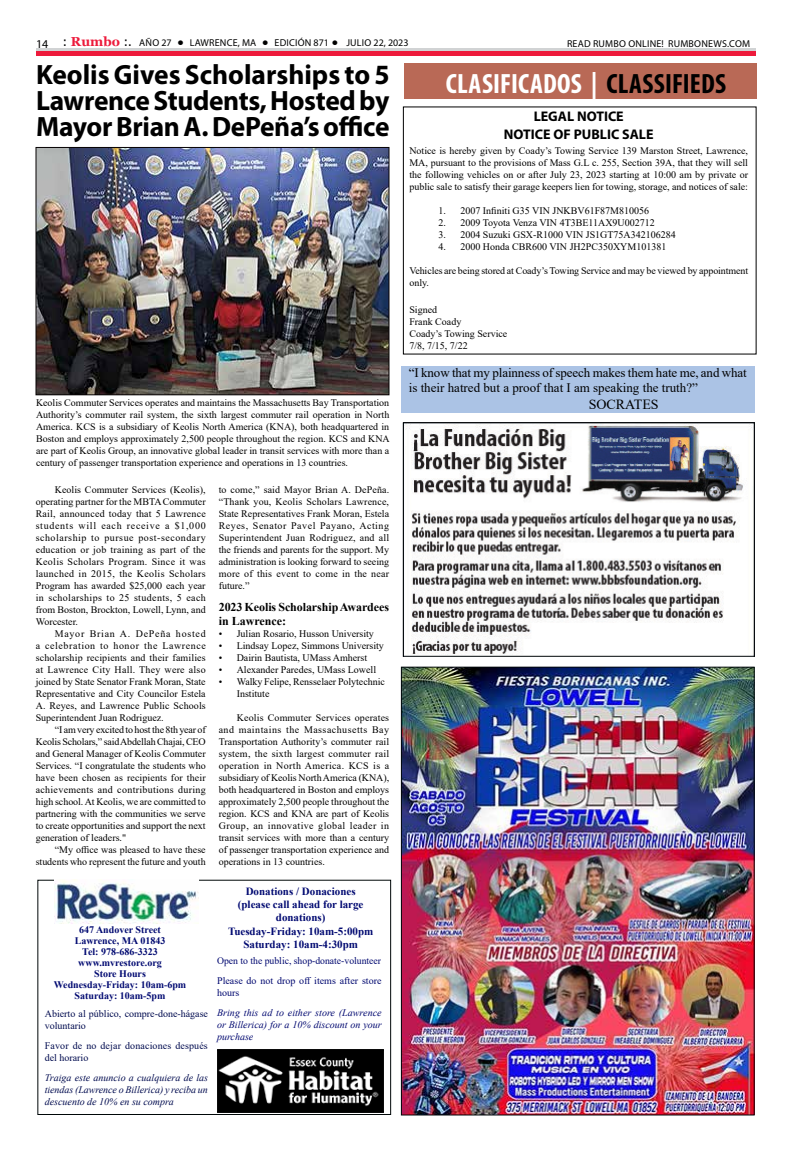
<style>
.page{position:relative;width:792px;height:1152px;background:#fff}
.page>*{position:absolute;margin:0;border:0;box-sizing:border-box;transform-origin:0 0}
.t1{font:700 28px/26px "Myriad Pro";letter-spacing:-.01em;color:#000;text-align:justify}
.t2{font:700 condensed 28px "Myriad Pro";letter-spacing:.01em;color:#fff}
.t3{font:700 14px/18px "Myriad Pro";color:#000;text-align:center}
.t4{font:14px "Times New Roman";color:#000}
.t5{font:13px/15.6px "Times New Roman";letter-spacing:-.005em;color:#000}
.t6{font:700 12px/14.4px "Times New Roman";letter-spacing:-.005em;color:#000}
.t7{font:700 11px/13.2px "Times New Roman";color:#000971;text-align:center}
.t8{font:10px/12px "Times New Roman";color:#000;text-align:justify}
.t9{font:700 10px/11px "Times New Roman";color:#000971;text-align:center}
.t10{font:italic 10px/12px "Times New Roman";letter-spacing:-.005em;color:#000b4f;text-align:justify}
.t11{font:10px/12px "Times New Roman";color:#000b4f}
.t12{font:10px "Myriad Pro";letter-spacing:.02em;color:#000}
.t13{font:10px/20px "Times New Roman";color:#000870}
.t14{font:italic 10px/12px "Times New Roman";color:#000870;text-align:justify}
.s1{font-size:12px}
.s2{font-family:"Tahoma";font-size:12px}
.s3{font-family:"Georgia";font-weight:700;font-size:13px;color:#ed1a3b}
.s4{font-family:"Tahoma";font-weight:700;color:#fff}
.s5{color:#000}
</style>
<div class="page">
<div style="left:36px;top:51px;width:720px;height:5px;background:#ed1a3b"></div>
<hr style="left:36px;top:48px;width:720px;height:3px;background:#d1d3d4">
<img style="left:403px;top:669px;width:350px;height:445px">
<div style="left:401px;top:667px;width:354px;height:449px;border:1px solid #00070b"></div>
<div style="left:405px;top:63px;width:352px;height:36px;background:#b96956"></div>
<div style="left:401px;top:366px;width:354px;height:46px;background:#abc3e5"></div>
<img style="left:405px;top:424px;width:347px;height:231px">
<div style="left:403px;top:422px;width:352px;height:235px;border:1px solid #00070b"></div>
<div style="left:37px;top:880px;width:354px;height:235px;border:1px solid #000708"></div>
<img style="left:55px;top:880px;width:144px;height:43px">
<img style="left:218px;top:1049px;width:165px;height:63px">
<img style="left:38px;top:149px;width:349px;height:244px">
<div style="left:36px;top:147px;width:353px;height:248px;border:1px solid #060203"></div>
<p class="t12" style="left:36px;top:36px;width:374px"><span class="s1">14</span> <span class="s2">:</span> <span class="s3">Rumbo</span> <span class="s2">:.</span> AÑO 27 <span class="s4">•</span> LAWRENCE, MA <span class="s4">•</span> EDICIÓN 871 <span class="s4">•</span> JULIO 22, 2023</p>
<p class="t12" style="left:567px;top:37px;width:185px">READ RUMBO ONLINE! RUMBONEWS.COM</p>
<h1 class="t2" style="left:446px;top:66px;width:282px">CLASIFICADOS | <span class="s5">CLASSIFIEDS</span></h1>
<h2 class="t3" style="left:504px;top:107px;width:151px">LEGAL NOTICE<br>NOTICE OF PUBLIC SALE</h2>
<p class="t8" style="left:409px;top:145px;width:340px">Notice is hereby given by Coady’s Towing Service 139 Marston Street, Lawrence, MA, pursuant to the provisions of Mass G.L c. 255, Section 39A, that they will sell the following vehicles on or after July 23, 2023 starting at 10:00 am by private or public sale to satisfy their garage keepers lien for towing, storage, and notices of sale:</p>
<p class="t8" style="left:438px;top:205px;width:212px">1. 2007 Infiniti G35 VIN JNKBV61F87M810056</p>
<p class="t8" style="left:438px;top:217px;width:218px">2. 2009 Toyota Venza VIN 4T3BE11AX9U002712</p>
<p class="t8" style="left:438px;top:229px;width:239px">3. 2004 Suzuki GSX-R1000 VIN JS1GT75A342106284</p>
<p class="t8" style="left:438px;top:241px;width:229px">4. 2000 Honda CBR600 VIN JH2PC350XYM101381</p>
<p class="t8" style="left:409px;top:265px;width:340px">Vehicles are being stored at Coady’s Towing Service and may be viewed by appointment only.</p>
<p class="t8" style="left:409px;top:303px;width:99px;text-align:left">Signed<br>Frank Coady<br>Coady’s Towing Service<br>7/8, 7/15, 7/22</p>
<h3 class="t5" style="left:409px;top:364px;width:340px">“I know that my plainness of speech makes them hate me, and what is their hatred but a proof that I am speaking the truth?”</h3>
<h2 class="t4" style="left:589px;top:395px;width:72px">SOCRATES</h2>
<h1 class="t1" style="left:36px;top:61px;width:355px">Keolis Gives Scholarships to 5<br>Lawrence Students, Hosted by Mayor Brian A. DePeña’s office</h1>
<p class="t8" style="left:36px;top:396px;width:355px">Keolis Commuter Services operates and maintains the Massachusetts Bay Transportation Authority’s commuter rail system, the sixth largest commuter rail operation in North America. KCS is a subsidiary of Keolis North America (KNA), both headquartered in Boston and employs approximately 2,500 people throughout the region. KCS and KNA are part of Keolis Group, an innovative global leader in transit services with more than a century of passenger transportation experience and operations in 13 countries.</p>
<p class="t8" style="left:36px;top:483px;width:172px;text-indent:19px">Keolis Commuter Services (Keolis), operating partner for the MBTA Commuter Rail, announced today that 5 Lawrence students will each receive a $1,000 scholarship to pursue post-secondary education or job training as part of the Keolis Scholars Program. Since it was launched in 2015, the Keolis Scholars Program has awarded $25,000 each year in scholarships to 25 students, 5 each from Boston, Brockton, Lowell, Lynn, and Worcester.</p>
<p class="t8" style="left:36px;top:627px;width:172px;text-indent:19px">Mayor Brian A. DePeña hosted a celebration to honor the Lawrence scholarship recipients and their families at Lawrence City Hall. They were also joined by State Senator Frank Moran, State Representative and City Councilor Estela A. Reyes, and Lawrence Public Schools Superintendent Juan Rodriguez.</p>
<p class="t8" style="left:36px;top:723px;width:172px;text-indent:19px">“I am very excited to host the 8th year of Keolis Scholars,” said Abdellah Chajai, CEO and General Manager of Keolis Commuter Services. “I congratulate the students who have been chosen as recipients for their achievements and contributions during high school. At Keolis, we are committed to partnering with the communities we serve to create opportunities and support the next generation of leaders."</p>
<p class="t8" style="left:36px;top:843px;width:172px;text-align:right">“My office was pleased to have these students who represent the future and youth</p>
<p class="t9" style="left:54px;top:924px;width:134px">647 Andover Street<br>Lawrence, MA 01843<br>Tel: 978-686-3323 www.mvrestore.org<br>Store Hours<br>Wednesday-Friday: 10am-6pm<br>Saturday: 10am-5pm</p>
<p class="t11" style="left:45px;top:1007px;width:165px">Abierto al público, compre-done-hágase voluntario</p>
<p class="t11" style="left:45px;top:1039px;width:165px">Favor de no dejar donaciones después del horario</p>
<p class="t10" style="left:45px;top:1071px;width:165px">Traiga este anuncio a cualquiera de las tiendas (Lawrence o Billerica) y reciba un descuento de 10% en su compra</p>
<p class="t8" style="left:219px;top:483px;width:172px">to come,” said Mayor Brian A. DePeña. “Thank you, Keolis Scholars Lawrence, State Representatives Frank Moran, Estela Reyes, Senator Pavel Payano, Acting Superintendent Juan Rodriguez, and all the friends and parents for the support. My administration is looking forward to seeing more of this event to come in the near future.”</p>
<p class="t6" style="left:219px;top:599px;width:172px">2023 Keolis Scholarship Awardees in Lawrence:</p>
<p class="t8" style="left:219px;top:628px;width:157px">• Julian Rosario, Husson University</p>
<p class="t8" style="left:219px;top:640px;width:167px">• Lindsay Lopez, Simmons University</p>
<p class="t8" style="left:219px;top:652px;width:150px">• Dairin Bautista, UMass Amherst</p>
<p class="t8" style="left:219px;top:664px;width:159px">• Alexander Paredes, UMass Lowell</p>
<p class="t8" style="left:237px;top:676px;width:150px;text-indent:-18px">• Walky Felipe, Rensselaer Polytechnic<br>Institute</p>
<p class="t8" style="left:219px;top:712px;width:172px;text-indent:18px">Keolis Commuter Services operates and maintains the Massachusetts Bay Transportation Authority’s commuter rail system, the sixth largest commuter rail operation in North America. KCS is a subsidiary of Keolis North America (KNA), both headquartered in Boston and employs approximately 2,500 people throughout the region. KCS and KNA are part of Keolis Group, an innovative global leader in transit services with more than a century of passenger transportation experience and operations in 13 countries.</p>
<p class="t7" style="left:228px;top:884px;width:147px">Donations / Donaciones<br>(please call ahead for large donations)<br>Tuesday-Friday: 10am-5:00pm<br>Saturday: 10am-4:30pm</p>
<p class="t13" style="left:217px;top:950px;width:166px">Open to the public, shop-donate-volunteer<br>Please do not drop off items after store</p>
<p class="t13" style="left:217px;top:982px;width:24px">hours</p>
<p class="t14" style="left:217px;top:1007px;width:166px">Bring this ad to either store (Lawrence or Billerica) for a 10% discount on your purchase</p>
</div>
